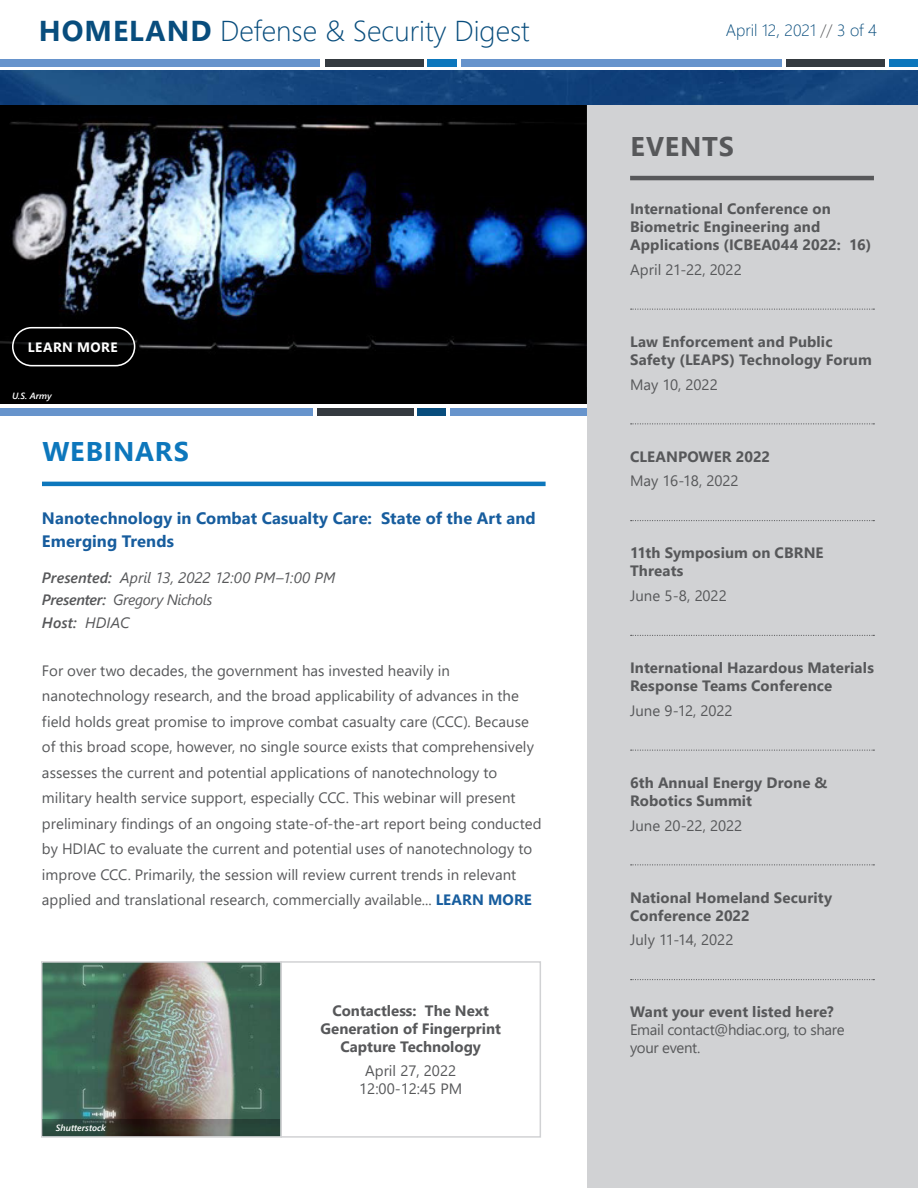
<style>
.page{position:relative;width:918px;height:1188px;background:#fff}
.page>*{position:absolute;margin:0;border:0;box-sizing:border-box;transform-origin:0 0}
.t1{font:300 28.65px "Segoe UI";color:#084d7d}
.Heading_1_-_Green{font:700 27px "Segoe UI";letter-spacing:.025em;color:#0d77bc}
.Heading_1_-_Gray{font:700 27px "Segoe UI";letter-spacing:.035em;color:#57585a}
.Heading_2_-_Green{font:700 16.5px/22.5px "Segoe UI";letter-spacing:.005em;color:#175d9e}
.t2{font:300 16.5px "Segoe UI";color:#084d7d}
.Copy{font:15px/25.5px "Segoe UI";color:#57585a}
.Events_Header{font:700 15px/18px "Segoe UI";letter-spacing:.01em;color:#57585a}
.event_details-underl{font:15px "Segoe UI";color:#57585a}
.Heading_3_-_First_wo{font:italic 15px "Segoe UI";letter-spacing:-.01em;color:#57585a}
.Webinar_Header{font:700 15px/18px "Segoe UI";color:#57585a;text-align:center}
.evet_details{font:15px/18px "Segoe UI";letter-spacing:-.02em;color:#57585a}
.Webinar_Dates{font:15px/18px "Segoe UI";color:#57585a;text-align:center}
.Heading_3_-_First_wo-2{font:italic 600 15px "Segoe UI";color:#57585a}
.White_Button_Text{font:700 13.5px "Segoe UI";letter-spacing:.035em;color:#fff}
.Image_Source{font:italic 600 9px "Segoe UI";color:#fff}
.s1{font-weight:700}
.s2{color:#57585a}
.s3{font-weight:600}
.s4{font-weight:400}
.s5{font-weight:700;color:#175d9e}
</style>
<div class="page">
<img style="left:1px;top:71px;width:917px;height:34px">
<img style="left:0;top:105px;width:588px;height:282px">
<div style="left:0;top:408px;width:313px;height:8px;background:#6794cc"></div>
<div style="left:317px;top:408px;width:97px;height:8px;background:#343a40"></div>
<div style="left:418px;top:408px;width:28px;height:8px;background:#084d7d"></div>
<div style="left:450px;top:408px;width:138px;height:8px;background:#6794cc"></div>
<svg style="left:13px;top:328px;width:122px;height:38px;background:#040404"></svg>
<div style="left:12px;top:327px;width:123px;height:39px;border:2px solid #fff;border-radius:19px"></div>
<div style="left:0;top:387px;width:588px;height:17px;background:#000"></div>
<hr style="left:42px;top:482px;width:504px;height:4px;background:#0d77bc">
<div style="left:588px;top:106px;width:330px;height:1082px;background:#d1d2d4"></div>
<hr style="left:630px;top:176px;width:244px;height:4px;background:#57585a">
<svg style="left:631px;top:309px;width:243px;height:1px"></svg>
<svg style="left:631px;top:423px;width:243px;height:1px"></svg>
<svg style="left:631px;top:520px;width:243px;height:1px"></svg>
<svg style="left:631px;top:635px;width:243px;height:1px"></svg>
<svg style="left:631px;top:750px;width:243px;height:1px"></svg>
<svg style="left:631px;top:864px;width:243px;height:1px"></svg>
<svg style="left:631px;top:979px;width:243px;height:1px"></svg>
<img style="left:41px;top:961px;width:239px;height:177px">
<svg style="left:280px;top:961px;width:261px;height:177px"></svg>
<svg style="left:42px;top:1119px;width:238px;height:17px;background:#3b443a"></svg>
<div style="left:0;top:59px;width:320px;height:7px;background:#6794cc"></div>
<div style="left:325px;top:59px;width:99px;height:7px;background:#343a40"></div>
<div style="left:428px;top:59px;width:29px;height:7px;background:#0d77bc"></div>
<div style="left:461px;top:59px;width:321px;height:7px;background:#6794cc"></div>
<div style="left:786px;top:59px;width:99px;height:7px;background:#343a40"></div>
<div style="left:889px;top:59px;width:29px;height:7px;background:#0d77bc"></div>
<h1 class="t1" style="left:39px;top:4px;width:492px"><span class="s1">HOMELAND</span> Defense &amp; Security Digest</h1>
<p class="t2" style="left:726px;top:15px;width:153px">April 12, 2021 <span class="s2">//</span> 3 of 4</p>
<p class="Heading_1_-_Gray" style="left:631px;top:121px;width:105px">EVENTS</p>
<p class="White_Button_Text" style="left:28px;top:334px;width:91px">LEARN MORE</p>
<p class="Image_Source" style="left:12px;top:387px;width:41px">U.S. Army</p>
<p class="Heading_1_-_Green" style="left:42px;top:426px;width:148px">WEBINARS</p>
<p class="Heading_2_-_Green" style="left:42px;top:506px;width:495px">Nanotechnology in Combat Casualty Care: State of the Art and<br>Emerging Trends</p>
<p class="Heading_3_-_First_wo" style="left:42px;top:563px;width:295px"><span class="s3">Presented:</span> April 13, 2022 12:00 PM–1:00 PM</p>
<p class="Heading_3_-_First_wo" style="left:42px;top:586px;width:172px"><span class="s3">Presenter:</span> Gregory Nichols</p>
<p class="Heading_3_-_First_wo-2" style="left:42px;top:608px;width:89px">Host: <span class="s4">HDIAC</span></p>
<p class="Copy" style="left:42px;top:656px;width:501px">For over two decades, the government has invested heavily in nanotechnology research, and the broad applicability of advances in the field holds great promise to improve combat casualty care (CCC). Because of this broad scope, however, no single source exists that comprehensively assesses the current and potential applications of nanotechnology to military health service support, especially CCC. This webinar will present preliminary findings of an ongoing state-of-the-art report being conducted by HDIAC to evaluate the current and potential uses of nanotechnology to improve CCC. Primarily, the session will review current trends in relevant applied and translational research, commercially available... <span class="s5">LEARN MORE</span></p>
<p class="Image_Source" style="left:56px;top:1119px;width:52px">Shutterstock</p>
<p class="Webinar_Header" style="left:321px;top:1000px;width:182px">Contactless: The Next<br>Generation of Fingerprint<br>Capture Technology</p>
<p class="Webinar_Dates" style="left:359px;top:1061px;width:105px">April 27, 2022<br>12:00-12:45 PM</p>
<p class="Events_Header" style="left:630px;top:199px;width:243px">International Conference on<br>Biometric Engineering and<br>Applications (ICBEA044 2022: 16)</p>
<p class="event_details-underl" style="left:630px;top:255px;width:113px">April 21-22, 2022</p>
<p class="Events_Header" style="left:630px;top:331px;width:243px">Law Enforcement and Public<br>Safety (LEAPS) Technology Forum</p>
<p class="event_details-underl" style="left:630px;top:370px;width:89px">May 10, 2022</p>
<p class="Events_Header" style="left:630px;top:446px;width:142px">CLEANPOWER 2022</p>
<p class="event_details-underl" style="left:630px;top:467px;width:110px">May 16-18, 2022</p>
<p class="Events_Header" style="left:630px;top:543px;width:195px">11th Symposium on CBRNE<br>Threats</p>
<p class="event_details-underl" style="left:630px;top:582px;width:98px">June 5-8, 2022</p>
<p class="Events_Header" style="left:630px;top:658px;width:245px">International Hazardous Materials<br>Response Teams Conference</p>
<p class="event_details-underl" style="left:630px;top:696px;width:104px">June 9-12, 2022</p>
<p class="Events_Header" style="left:630px;top:772px;width:199px">6th Annual Energy Drone &amp;<br>Robotics Summit</p>
<p class="event_details-underl" style="left:630px;top:811px;width:114px">June 20-22, 2022</p>
<p class="Events_Header" style="left:630px;top:887px;width:204px">National Homeland Security<br>Conference 2022</p>
<p class="event_details-underl" style="left:630px;top:926px;width:105px">July 11-14, 2022</p>
<p class="Events_Header" style="left:630px;top:1002px;width:205px">Want your event listed here?</p>
<p class="evet_details" style="left:630px;top:1020px;width:216px">Email contact@hdiac.org, to share your event.</p>
</div>
